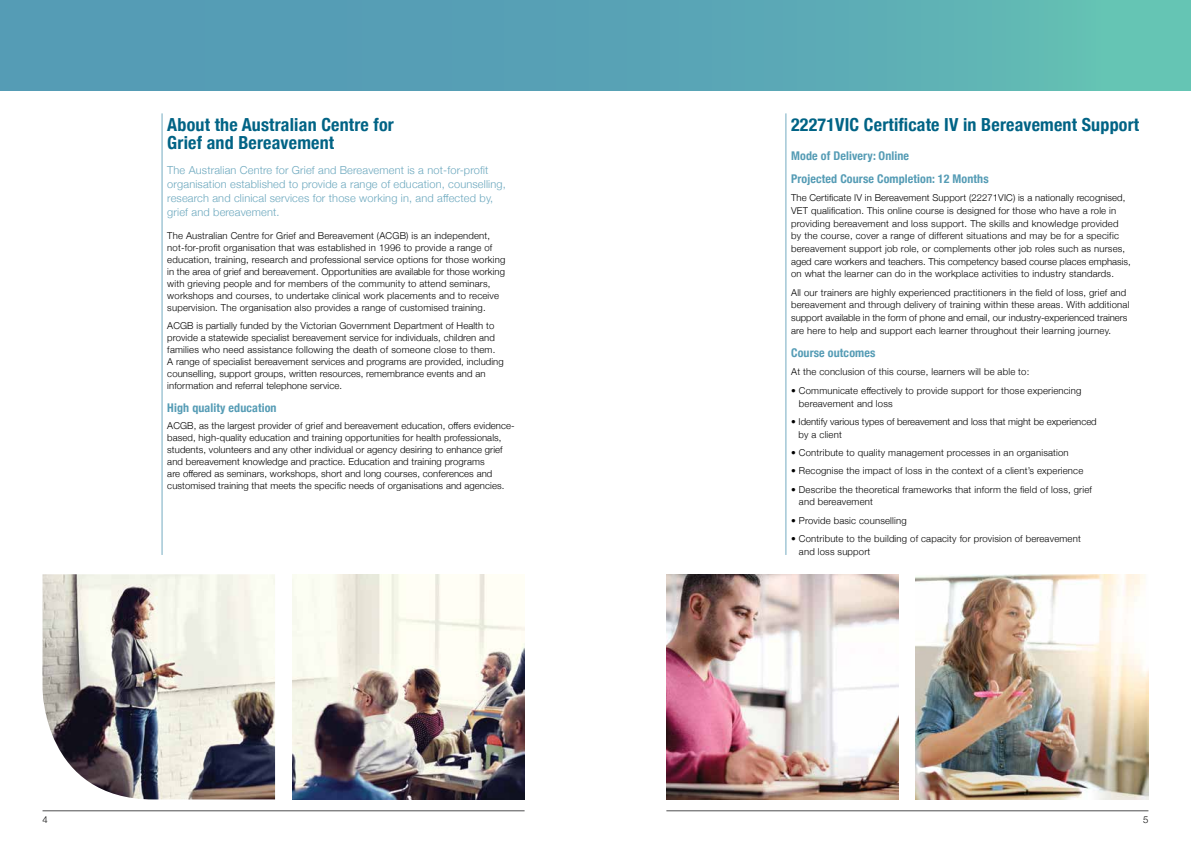
<style>
.page{position:relative;width:1191px;height:842px;background:#fff}
.page>*{position:absolute;margin:0;border:0;box-sizing:border-box;transform-origin:0 0}
.t1{font:700 condensed 18px/18px "Helvetica Neue";letter-spacing:.01em;color:#006385}
.t2{font:700 condensed 12px/23.2px "Helvetica Neue";letter-spacing:.01em;color:#559cb5}
.t3{font:300 11px/14px "Helvetica Neue";letter-spacing:.015em;color:#6ca8be}
.t4{font:300 9.5px/12px "Helvetica Neue";letter-spacing:.02em;color:#000}
.t5{font:300 9.5px/12.7px "Helvetica Neue";color:#000}
</style>
<div class="page">
<hr style="left:43px;top:810px;width:481px;height:1px;background:#4d4d4f">
<hr style="left:666px;top:810px;width:482px;height:1px;background:#4d4d4f">
<img style="left:43px;top:574px;width:232px;height:225px">
<img style="left:292px;top:574px;width:232px;height:225px">
<img style="left:916px;top:574px;width:232px;height:225px">
<hr style="left:162px;top:113px;width:1px;height:442px;background:#74abc1">
<hr style="left:785px;top:113px;width:1px;height:442px;background:#74abc1">
<img style="left:666px;top:574px;width:233px;height:225px">
<div style="left:0;top:0;width:1191px;height:91px;background:linear-gradient(to right,#5193b5,#63bcb5)"></div>
<h1 class="t1" style="left:167px;top:114px;width:228px">About the Australian Centre for<br>Grief and Bereavement</h1>
<p class="t3" style="left:167px;top:162px;width:340px">The Australian Centre for Grief and Bereavement is a not-for-profit organisation established to provide a range of education, counselling, research and clinical services for those working in, and affected by, grief and bereavement.</p>
<p class="t4" style="left:167px;top:229px;width:339px">The Australian Centre for Grief and Bereavement (ACGB) is an independent, not-for-profit organisation that was established in 1996 to provide a range of education, training, research and professional service options for those working in the area of grief and bereavement. Opportunities are available for those working with grieving people and for members of the community to attend seminars, workshops and courses, to undertake clinical work placements and to receive supervision. The organisation also provides a range of customised training.</p>
<p class="t4" style="left:167px;top:319px;width:338px">ACGB is partially funded by the Victorian Government Department of Health to provide a statewide specialist bereavement service for individuals, children and families who need assistance following the death of someone close to them.<br>A range of specialist bereavement services and programs are provided, including counselling, support groups, written resources, remembrance events and an information and referral telephone service.</p>
<p class="t2" style="left:167px;top:395px;width:111px">High quality education</p>
<p class="t4" style="left:167px;top:419px;width:349px">ACGB, as the largest provider of grief and bereavement education, offers evidence&shy;based, high-quality education and training opportunities for health professionals, students, volunteers and any other individual or agency desiring to enhance grief and bereavement knowledge and practice. Education and training programs<br>are offered as seminars, workshops, short and long courses, conferences and customised training that meets the specific needs of organisations and agencies.</p>
<h1 class="t1" style="left:791px;top:114px;width:349px">22271VIC Certificate IV in Bereavement Support</h1>
<p class="t2" style="left:791px;top:143px;width:199px">Mode of Delivery: Online<br>Projected Course Completion: 12 Months</p>
<p class="t4" style="left:791px;top:191px;width:341px;line-height:12.7px">The Certificate IV in Bereavement Support (22271VIC) is a nationally recognised, VET qualification. This online course is designed for those who have a role in providing bereavement and loss support. The skills and knowledge provided by the course, cover a range of different situations and may be for a specific bereavement support job role, or complements other job roles such as nurses, aged care workers and teachers. This competency based course places emphasis, on what the learner can do in the workplace activities to industry standards.</p>
<p class="t4" style="left:791px;top:285px;width:340px;line-height:12.7px">All our trainers are highly experienced practitioners in the field of loss, grief and bereavement and through delivery of training within these areas. With additional support available in the form of phone and email, our industry-experienced trainers are here to help and support each learner throughout their learning journey.</p>
<p class="t2" style="left:791px;top:340px;width:86px">Course outcomes</p>
<p class="t4" style="left:791px;top:365px;width:240px">At the conclusion of this course, learners will be able to:</p>
<p class="t4" style="left:799px;top:383px;width:284px;line-height:12.7px;text-indent:-8px">• Communicate effectively to provide support for those experiencing bereavement and loss</p>
<p class="t5" style="left:798px;top:414px;width:300px;text-indent:-7px">• Identify various types of bereavement and loss that might be experienced by a client</p>
<p class="t4" style="left:791px;top:446px;width:279px">• Contribute to quality management processes in an organisation</p>
<p class="t4" style="left:791px;top:464px;width:294px">• Recognise the impact of loss in the context of a client’s experience</p>
<p class="t4" style="left:799px;top:482px;width:294px;line-height:12.7px;text-indent:-8px">• Describe the theoretical frameworks that inform the field of loss, grief and bereavement</p>
<p class="t4" style="left:791px;top:514px;width:117px">• Provide basic counselling</p>
<p class="t4" style="left:799px;top:532px;width:283px;line-height:12.7px;text-indent:-8px">• Contribute to the building of capacity for provision of bereavement and loss support</p>
<p class="t4" style="left:43px;top:812px;width:7px">4</p>
<p class="t4" style="left:1143px;top:812px;width:7px">5</p>
</div>
